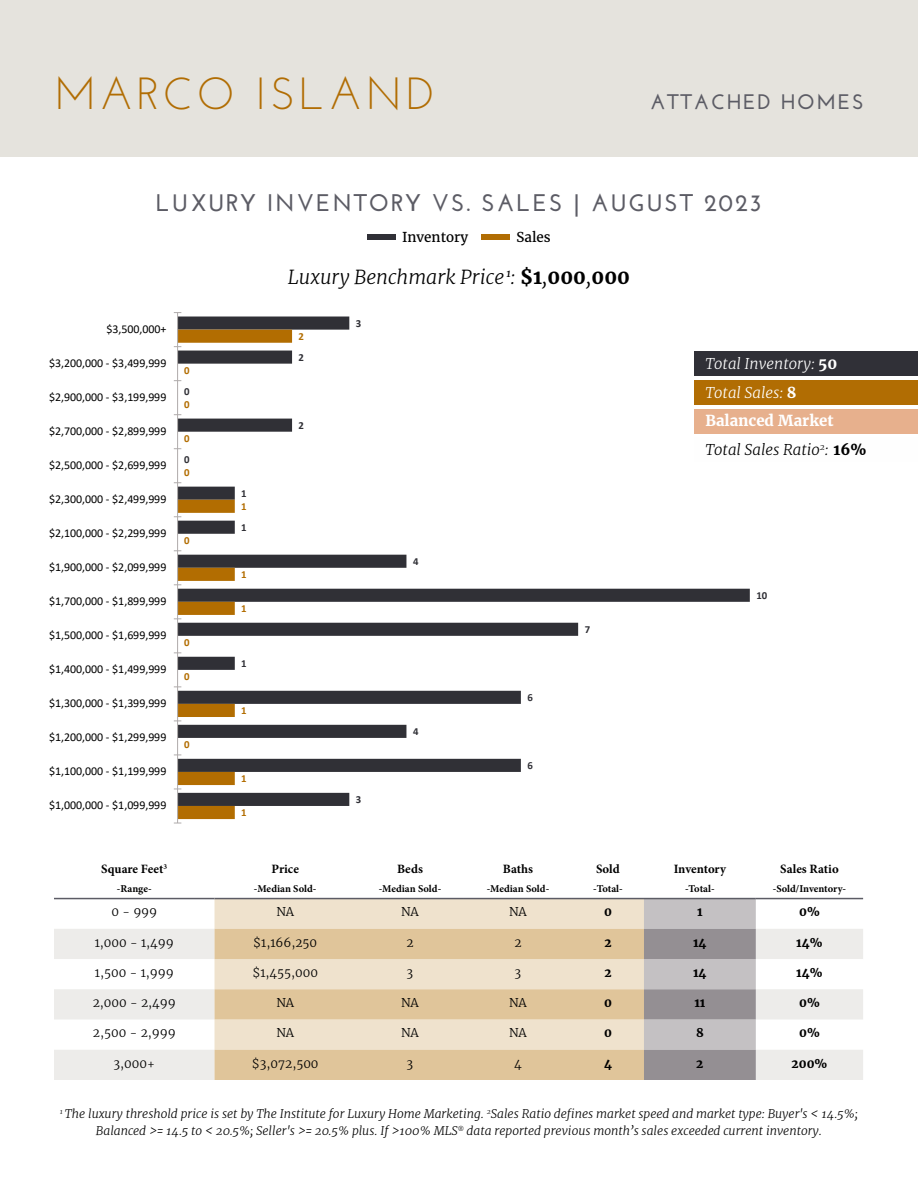
<style>
.page{position:relative;width:918px;height:1188px;background:#fff}
.page>*{position:absolute;margin:0;border:0;box-sizing:border-box;transform-origin:0 0}
.t1{font:45px "Josefin Sans";letter-spacing:.08em;color:#b16d03}
.t2{font:700 24px "Josefin Sans";letter-spacing:.08em;color:#5c5c65}
.t3{font:700 21px "Josefin Sans";letter-spacing:.08em;color:#5c5c65}
.t4{font:italic 300 19.5px "Merriweather";color:#000}
.t5{font:italic 300 15px/28.8px "Merriweather";color:#fff}
.t6{font:italic 300 15px "Merriweather";color:#000}
.t7{font:700 15px "Merriweather";color:#fff}
.t8{font:13.5px "Merriweather";color:#000}
.t9{font:700 12.75px "Minion Pro";color:#000}
.t10{font:12px "Calibri";letter-spacing:-.005em;color:#000}
.t11{font:italic 300 12px/16.5px "Merriweather";color:#000;text-align:center}
.t12{font:300 12px "Merriweather";color:#000}
.t13{font:700 12px "Merriweather";color:#000}
.t14{font:700 10.8px "Calibri";color:#303036}
.t15{font:700 10.8px "Calibri";color:#b26d01}
.t16{font:700 10.5px "Minion Pro";color:#000}
.s1{font-weight:700;font-style:normal}
</style>
<div class="page">
<div style="left:0;top:0;width:918px;height:158px;background:#e5e3dd"></div>
<svg style="left:178px;top:317px;width:572px;height:489px"></svg>
<svg style="left:178px;top:330px;width:114px;height:489px"></svg>
<hr style="left:177px;top:313px;width:1px;height:510px;background:#afabab">
<div style="left:367px;top:234px;width:29px;height:6px;background:#303037"></div>
<div style="left:482px;top:234px;width:28px;height:6px;background:#b16d03"></div>
<div style="left:215px;top:899px;width:429px;height:30px;background:#efe2cd"></div>
<svg style="left:54px;top:929px;width:809px;height:151px;fill:#edecea"></svg>
<svg style="left:215px;top:929px;width:429px;height:151px;background:#e6d0ae"></svg>
<svg style="left:644px;top:899px;width:112px;height:181px;background:#aca8ab"></svg>
<hr style="left:54px;top:898px;width:161px;height:1px;background:#5c5c65">
<hr style="left:215px;top:898px;width:141px;height:1px;background:#5c5c65">
<hr style="left:356px;top:898px;width:108px;height:1px;background:#5c5c65">
<hr style="left:464px;top:898px;width:108px;height:1px;background:#5c5c65">
<hr style="left:572px;top:898px;width:72px;height:1px;background:#5c5c65">
<hr style="left:644px;top:898px;width:112px;height:1px;background:#5c5c65">
<hr style="left:756px;top:898px;width:107px;height:1px;background:#5c5c65">
<div style="left:694px;top:409px;width:224px;height:25px;background:#e7b08d"></div>
<div style="left:694px;top:351px;width:224px;height:25px;background:#303037"></div>
<div style="left:694px;top:380px;width:224px;height:25px;background:#b16d03"></div>
<div style="left:694px;top:438px;width:224px;height:24px;background:#fefefe"></div>
<h1 class="t1" style="left:54px;top:65px;width:383px">MARCO ISLAND</h1>
<h3 class="t3" style="left:650px;top:89px;width:215px">ATTACHED HOMES</h3>
<h2 class="t2" style="left:156px;top:189px;width:608px">LUXURY INVENTORY VS. SALES | AUGUST 2023</h2>
<p class="t8" style="left:402px;top:229px;width:68px">Inventory</p>
<p class="t8" style="left:516px;top:229px;width:36px">Sales</p>
<p class="t10" style="left:106px;top:321px;width:62px">$3,500,000+</p>
<p class="t10" style="left:49px;top:355px;width:119px">$3,200,000 - $3,499,999</p>
<p class="t10" style="left:49px;top:389px;width:119px">$2,900,000 - $3,199,999</p>
<p class="t10" style="left:49px;top:423px;width:119px">$2,700,000 - $2,899,999</p>
<p class="t10" style="left:49px;top:457px;width:119px">$2,500,000 - $2,699,999</p>
<p class="t10" style="left:49px;top:491px;width:119px">$2,300,000 - $2,499,999</p>
<p class="t10" style="left:49px;top:525px;width:119px">$2,100,000 - $2,299,999</p>
<p class="t10" style="left:49px;top:559px;width:119px">$1,900,000 - $2,099,999</p>
<p class="t10" style="left:49px;top:593px;width:119px">$1,700,000 - $1,899,999</p>
<p class="t10" style="left:49px;top:627px;width:119px">$1,500,000 - $1,699,999</p>
<p class="t10" style="left:49px;top:661px;width:119px">$1,400,000 - $1,499,999</p>
<p class="t10" style="left:49px;top:695px;width:119px">$1,300,000 - $1,399,999</p>
<p class="t10" style="left:49px;top:729px;width:119px">$1,200,000 - $1,299,999</p>
<p class="t10" style="left:49px;top:763px;width:119px">$1,100,000 - $1,199,999</p>
<p class="t10" style="left:49px;top:797px;width:119px">$1,000,000 - $1,099,999</p>
<p class="t15" style="left:184px;top:363px;width:7px">0</p>
<p class="t15" style="left:184px;top:397px;width:7px">0</p>
<p class="t15" style="left:184px;top:431px;width:7px">0</p>
<p class="t15" style="left:184px;top:465px;width:7px">0</p>
<p class="t14" style="left:184px;top:384px;width:7px">0</p>
<p class="t14" style="left:184px;top:452px;width:7px">0</p>
<p class="t15" style="left:184px;top:533px;width:7px">0</p>
<p class="t15" style="left:184px;top:635px;width:7px">0</p>
<p class="t15" style="left:184px;top:669px;width:7px">0</p>
<p class="t15" style="left:184px;top:737px;width:7px">0</p>
<p class="t9" style="left:101px;top:860px;width:67px">Square Feet<sup>3</sup></p>
<p class="t16" style="left:117px;top:882px;width:36px">-Range-</p>
<h3 class="t4" style="left:288px;top:265px;width:344px">Luxury Benchmark Price <sup>1</sup>: <span class="s1">$1</span>,<span class="s1">000</span>,<span class="s1">000</span></h3>
<p class="t15" style="left:299px;top:329px;width:7px">2</p>
<p class="t14" style="left:299px;top:350px;width:7px">2</p>
<p class="t14" style="left:299px;top:418px;width:7px">2</p>
<p class="t14" style="left:356px;top:315px;width:7px">3</p>
<p class="t14" style="left:241px;top:486px;width:7px">1</p>
<p class="t14" style="left:241px;top:520px;width:7px">1</p>
<p class="t15" style="left:241px;top:499px;width:7px">1</p>
<p class="t15" style="left:241px;top:567px;width:7px">1</p>
<p class="t15" style="left:241px;top:601px;width:7px">1</p>
<p class="t14" style="left:241px;top:656px;width:7px">1</p>
<p class="t15" style="left:241px;top:703px;width:7px">1</p>
<p class="t15" style="left:241px;top:771px;width:7px">1</p>
<p class="t15" style="left:241px;top:805px;width:7px">1</p>
<p class="t9" style="left:272px;top:860px;width:29px">Price</p>
<p class="t16" style="left:254px;top:882px;width:64px">-Median Sold-</p>
<p class="t14" style="left:413px;top:554px;width:7px">4</p>
<p class="t14" style="left:413px;top:724px;width:7px">4</p>
<p class="t14" style="left:356px;top:792px;width:7px">3</p>
<p class="t9" style="left:397px;top:860px;width:27px">Beds</p>
<p class="t16" style="left:379px;top:882px;width:64px">-Median Sold-</p>
<p class="t14" style="left:527px;top:690px;width:7px">6</p>
<p class="t14" style="left:527px;top:758px;width:7px">6</p>
<p class="t14" style="left:585px;top:622px;width:7px">7</p>
<p class="t9" style="left:503px;top:860px;width:32px">Baths</p>
<p class="t16" style="left:487px;top:882px;width:64px">-Median Sold-</p>
<p class="t9" style="left:596px;top:860px;width:25px">Sold</p>
<p class="t16" style="left:593px;top:882px;width:31px">-Total-</p>
<p class="t5" style="left:705px;top:349px;width:133px">Total Inventory: <span class="s1">50<br></span>Total Sales: <span class="s1">8</span></p>
<p class="t7" style="left:705px;top:412px;width:130px">Balanced Market</p>
<p class="t6" style="left:705px;top:440px;width:163px">Total Sales Ratio<sup>2</sup>: <span class="s1">16%</span></p>
<p class="t14" style="left:756px;top:588px;width:12px">10</p>
<p class="t9" style="left:674px;top:860px;width:54px">Inventory</p>
<p class="t16" style="left:685px;top:882px;width:31px">-Total-</p>
<p class="t9" style="left:780px;top:860px;width:60px">Sales Ratio</p>
<p class="t16" style="left:773px;top:882px;width:75px">-Sold/Inventory-</p>
<p class="t12" style="left:111px;top:905px;width:47px">0 - 999</p>
<p class="t12" style="left:276px;top:905px;width:19px">NA</p>
<p class="t12" style="left:401px;top:905px;width:19px">NA</p>
<p class="t12" style="left:509px;top:905px;width:19px">NA</p>
<p class="t13" style="left:604px;top:905px;width:9px">0</p>
<p class="t13" style="left:697px;top:905px;width:7px">1</p>
<p class="t13" style="left:799px;top:905px;width:22px">0%</p>
<p class="t12" style="left:95px;top:935px;width:80px">1,000 - 1,499</p>
<p class="t12" style="left:253px;top:935px;width:65px">$1,166,250</p>
<p class="t12" style="left:406px;top:935px;width:9px">2</p>
<p class="t12" style="left:514px;top:935px;width:9px">2</p>
<p class="t13" style="left:604px;top:935px;width:9px">2</p>
<p class="t13" style="left:693px;top:935px;width:15px">14</p>
<p class="t13" style="left:796px;top:935px;width:28px">14%</p>
<p class="t12" style="left:95px;top:965px;width:80px">1,500 - 1,999</p>
<p class="t12" style="left:252px;top:965px;width:67px">$1,455,000</p>
<p class="t12" style="left:407px;top:965px;width:8px">3</p>
<p class="t12" style="left:515px;top:965px;width:8px">3</p>
<p class="t13" style="left:604px;top:965px;width:9px">2</p>
<p class="t13" style="left:693px;top:965px;width:15px">14</p>
<p class="t13" style="left:796px;top:965px;width:28px">14%</p>
<p class="t12" style="left:93px;top:995px;width:84px">2,000 - 2,499</p>
<p class="t12" style="left:276px;top:995px;width:19px">NA</p>
<p class="t12" style="left:401px;top:995px;width:19px">NA</p>
<p class="t12" style="left:509px;top:995px;width:19px">NA</p>
<p class="t13" style="left:604px;top:995px;width:9px">0</p>
<p class="t13" style="left:694px;top:995px;width:13px">11</p>
<p class="t13" style="left:799px;top:995px;width:22px">0%</p>
<p class="t12" style="left:93px;top:1026px;width:84px">2,500 - 2,999</p>
<p class="t12" style="left:276px;top:1026px;width:19px">NA</p>
<p class="t12" style="left:401px;top:1026px;width:19px">NA</p>
<p class="t12" style="left:509px;top:1026px;width:19px">NA</p>
<p class="t13" style="left:604px;top:1026px;width:9px">0</p>
<p class="t13" style="left:696px;top:1026px;width:9px">8</p>
<p class="t13" style="left:799px;top:1026px;width:22px">0%</p>
<p class="t12" style="left:114px;top:1056px;width:43px">3,000+</p>
<p class="t12" style="left:252px;top:1056px;width:68px">$3,072,500</p>
<p class="t12" style="left:407px;top:1056px;width:8px">3</p>
<p class="t12" style="left:514px;top:1056px;width:9px">4</p>
<p class="t13" style="left:604px;top:1056px;width:9px">4</p>
<p class="t13" style="left:696px;top:1056px;width:9px">2</p>
<p class="t13" style="left:792px;top:1056px;width:37px">200%</p>
<p class="t11" style="left:60px;top:1106px;width:800px"><sup>1</sup> The luxury threshold price is set by The Institute for Luxury Home Marketing. <sup>2</sup>Sales Ratio defines market speed and market type: Buyer's &lt; 14.5%;<br>Balanced &gt;= 14.5 to &lt; 20.5%; Seller's &gt;= 20.5% plus. If &gt;100% MLS<sup>®</sup> data reported previous month’s sales exceeded current inventory.</p>
</div>
